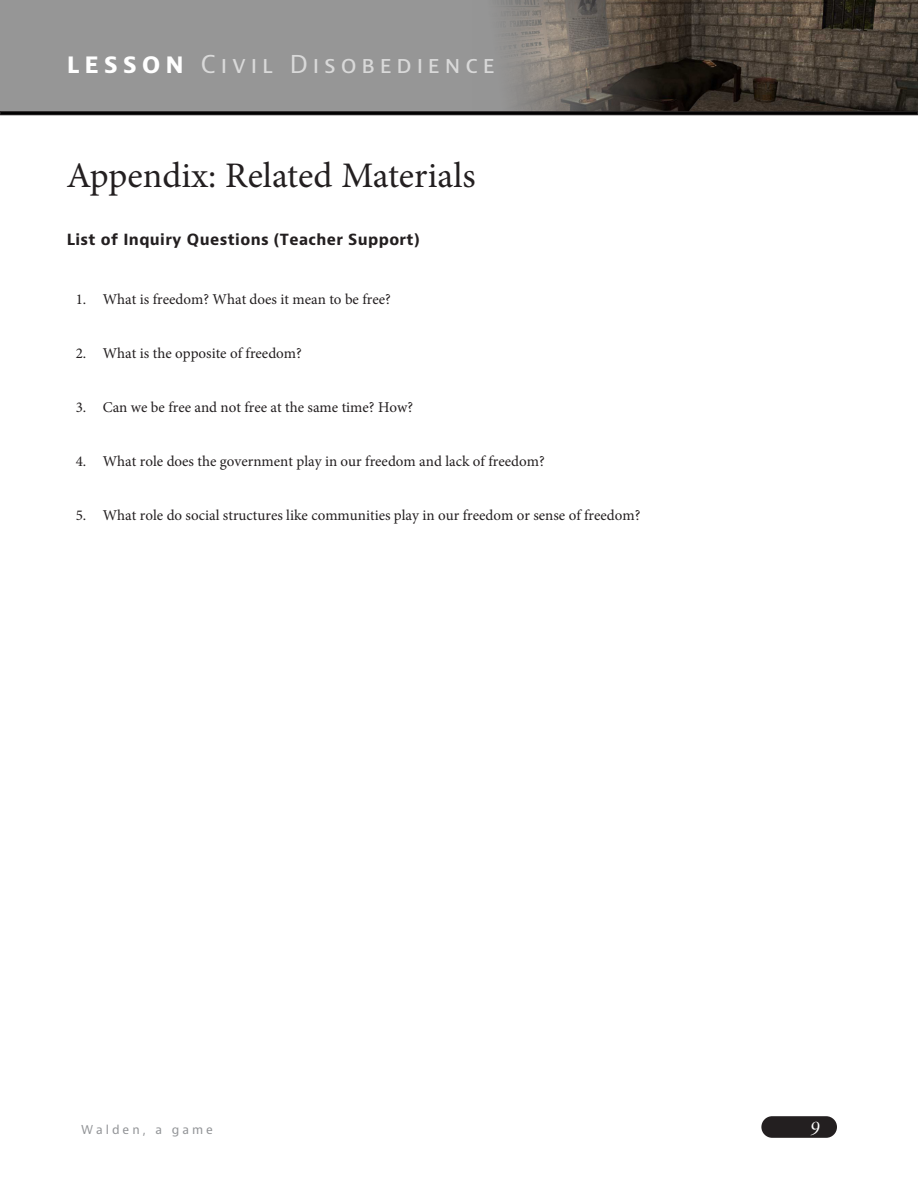
<style>
.page{position:relative;width:918px;height:1188px;background:#fff}
.page>*{position:absolute;margin:0;border:0;box-sizing:border-box;transform-origin:0 0}
.Headlines{font:36px "Minion Pro";color:#231f20}
.t1{font:24px "Bernino Sans";letter-spacing:.2em;color:#d9d9d9}
.t2{font:21px "Minion Pro It Disp";color:#fff}
.t3{font:15px "Minion Pro";color:#231f20}
.Sub_Heads{font:700 15px "Bernino Sans";letter-spacing:.025em;color:#231f20}
.t4{font:12px "Bernino Sans";letter-spacing:.25em;color:#939598}
.s1{font-weight:700;color:#fff}
</style>
<div class="page">
<div style="left:761px;top:1116px;width:76px;height:22px;background:#231f20;border-radius:11px"></div>
<div style="left:0;top:0;width:918px;height:111px;background:#969696"></div>
<img style="left:497px;top:0;width:421px;height:111px">
<div style="left:0;top:111px;width:918px;height:4px;border:1px solid #231f20"></div>
<p class="t1" style="left:67px;top:49px;width:351px"><span class="s1">LESSON</span> Self-Reliance</p>
<p class="t1" style="left:201px;top:49px;width:296px">Civil Disobedience</p>
<p class="Headlines" style="left:67px;top:151px;width:411px">Appendix: Related Materials</p>
<p class="Sub_Heads" style="left:67px;top:230px;width:354px">List of Inquiry Questions (Teacher Support)</p>
<p class="t3" style="left:76px;top:289px;width:317px">1. What is freedom? What does it mean to be free?</p>
<p class="t3" style="left:76px;top:343px;width:228px">2. What is the opposite of freedom?</p>
<p class="t3" style="left:76px;top:397px;width:339px">3. Can we be free and not free at the same time? How?</p>
<p class="t3" style="left:76px;top:451px;width:470px">4. What role does the government play in our freedom and lack of freedom?</p>
<p class="t3" style="left:76px;top:505px;width:566px">5. What role do social structures like communities play in our freedom or sense of freedom?</p>
<p class="t4" style="left:81px;top:1122px;width:134px">Walden, a game</p>
<h3 class="t2" style="left:810px;top:1115px;width:11px">9</h3>
</div>
